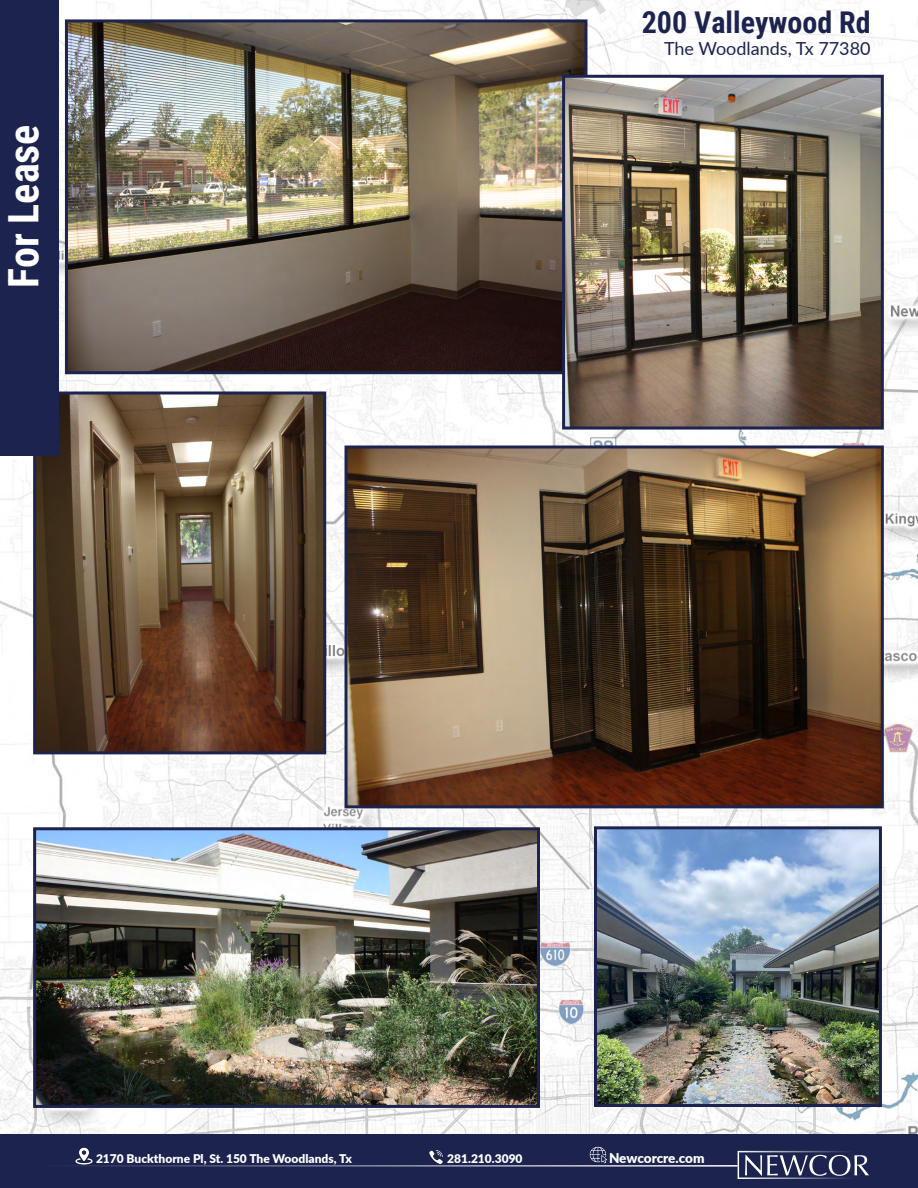
<style>
.page{position:relative;width:918px;height:1188px;background:#fff}
.page>*{position:absolute;margin:0;border:0;box-sizing:border-box;transform-origin:0 0}
.t1{font:42px "Roboto Condensed";color:#fff}
.t2{font:30px "Roboto Condensed";color:#1c234e}
.t3{font:18px "Lato";color:#1c234e}
.t4{font:900 13.5px "Lato";letter-spacing:-.01em;color:#fff}
.t5{font:900 12px "Lato";color:#fff}
</style>
<div class="page">
<img style="left:0;top:0;width:918px;height:1134px">
<div style="left:0;top:1134px;width:918px;height:54px;background:#1c234e"></div>
<svg style="left:745px;top:1155px;width:124px;height:21px"></svg>
<hr style="left:42px;top:1165px;width:696px;height:2px;background:#fff">
<img style="left:75px;top:1147px;width:18px;height:19px">
<img style="left:424px;top:1150px;width:24px;height:17px">
<img style="left:590px;top:1146px;width:17px;height:18px">
<img style="left:69px;top:23px;width:514px;height:347px">
<div style="left:65px;top:19px;width:522px;height:355px;border:3px solid #1c234e"></div>
<img style="left:566px;top:79px;width:314px;height:347px">
<div style="left:562px;top:75px;width:322px;height:355px;border:3px solid #1c234e"></div>
<img style="left:37px;top:396px;width:285px;height:354px">
<div style="left:33px;top:392px;width:293px;height:362px;border:3px solid #1c234e"></div>
<img style="left:349px;top:450px;width:531px;height:354px">
<div style="left:345px;top:446px;width:539px;height:362px;border:3px solid #1c234e"></div>
<div style="left:0;top:0;width:59px;height:456px;background:#1c234e"></div>
<img style="left:37px;top:831px;width:499px;height:273px">
<div style="left:33px;top:827px;width:507px;height:281px;border:3px solid #1c234e"></div>
<img style="left:598px;top:830px;width:280px;height:273px">
<div style="left:594px;top:826px;width:288px;height:281px;border:3px solid #1c234e"></div>
<h1 class="t1" style="left:-6px;top:288px;width:165px;rotate:-90deg">For Lease</h1>
<h2 class="t2" style="left:642px;top:2px;width:230px">200 Valleywood Rd</h2>
<h3 class="t3" style="left:664px;top:35px;width:208px">The Woodlands, Tx 77380</h3>
<p class="t5" style="left:96px;top:1150px;width:257px">2170 Buckthorne Pl, St. 150 The Woodlands, Tx</p>
<p class="t5" style="left:447px;top:1150px;width:77px">281.210.3090</p>
<p class="t4" style="left:609px;top:1148px;width:97px">Newcorcre.com</p>
</div>
